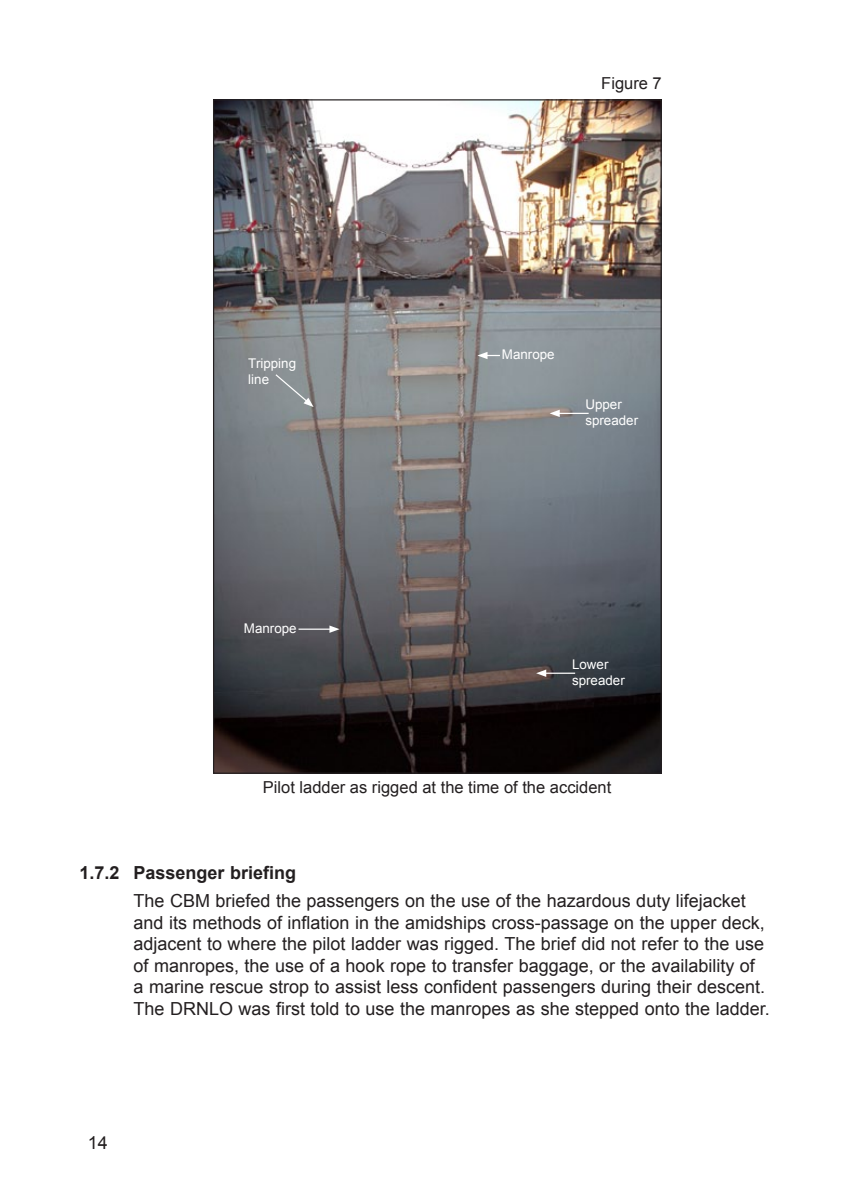
<style>
.page{position:relative;width:864px;height:1188px;background:#fff}
.page>*{position:absolute;margin:0;border:0;box-sizing:border-box;transform-origin:0 0}
.t1{font:18px/21.6px "Arial";color:#231f20}
.t2{font:700 18px "Arial";color:#231f20}
.t3{font:16.5px "Arial";color:#231f20}
.t4{font:13.35px/16px "Arial";color:#fff}
</style>
<div class="page">
<img style="left:215px;top:101px;width:445px;height:671px">
<svg style="left:477px;top:352px;width:23px;height:7px"></svg>
<hr style="left:299px;top:629px;width:33px;height:1px;background:#fff">
<svg style="left:329px;top:625px;width:11px;height:8px"></svg>
<hr style="left:557px;top:413px;width:32px;height:1px;background:#fff">
<svg style="left:550px;top:410px;width:10px;height:7px"></svg>
<hr style="left:544px;top:673px;width:31px;height:1px;background:#fff">
<svg style="left:536px;top:670px;width:10px;height:7px"></svg>
<svg style="left:274px;top:373px;width:40px;height:34px"></svg>
<p class="t4" style="left:248px;top:356px;width:49px">Tripping line</p>
<p class="t4" style="left:244px;top:620px;width:54px">Manrope</p>
<p class="t3" style="left:601px;top:72px;width:62px">Figure 7</p>
<p class="t4" style="left:502px;top:347px;width:54px">Manrope</p>
<p class="t4" style="left:585px;top:396px;width:54px">Upper spreader</p>
<p class="t4" style="left:572px;top:657px;width:54px">Lower spreader</p>
<p class="t3" style="left:263px;top:776px;width:350px">Pilot ladder as rigged at the time of the accident</p>
<p class="t2" style="left:80px;top:860px;width:218px">1.7.2 Passenger briefing</p>
<p class="t1" style="left:134px;top:890px;width:638px">The CBM briefed the passengers on the use of the hazardous duty lifejacket and its methods of inflation in the amidships cross-passage on the upper deck, adjacent to where the pilot ladder was rigged. The brief did not refer to the use of manropes, the use of a hook rope to transfer baggage, or the availability of<br>a marine rescue strop to assist less confident passengers during their descent.<br>The DRNLO was first told to use the manropes as she stepped onto the ladder.</p>
<p class="t1" style="left:88px;top:1132px;width:22px">14</p>
</div>
